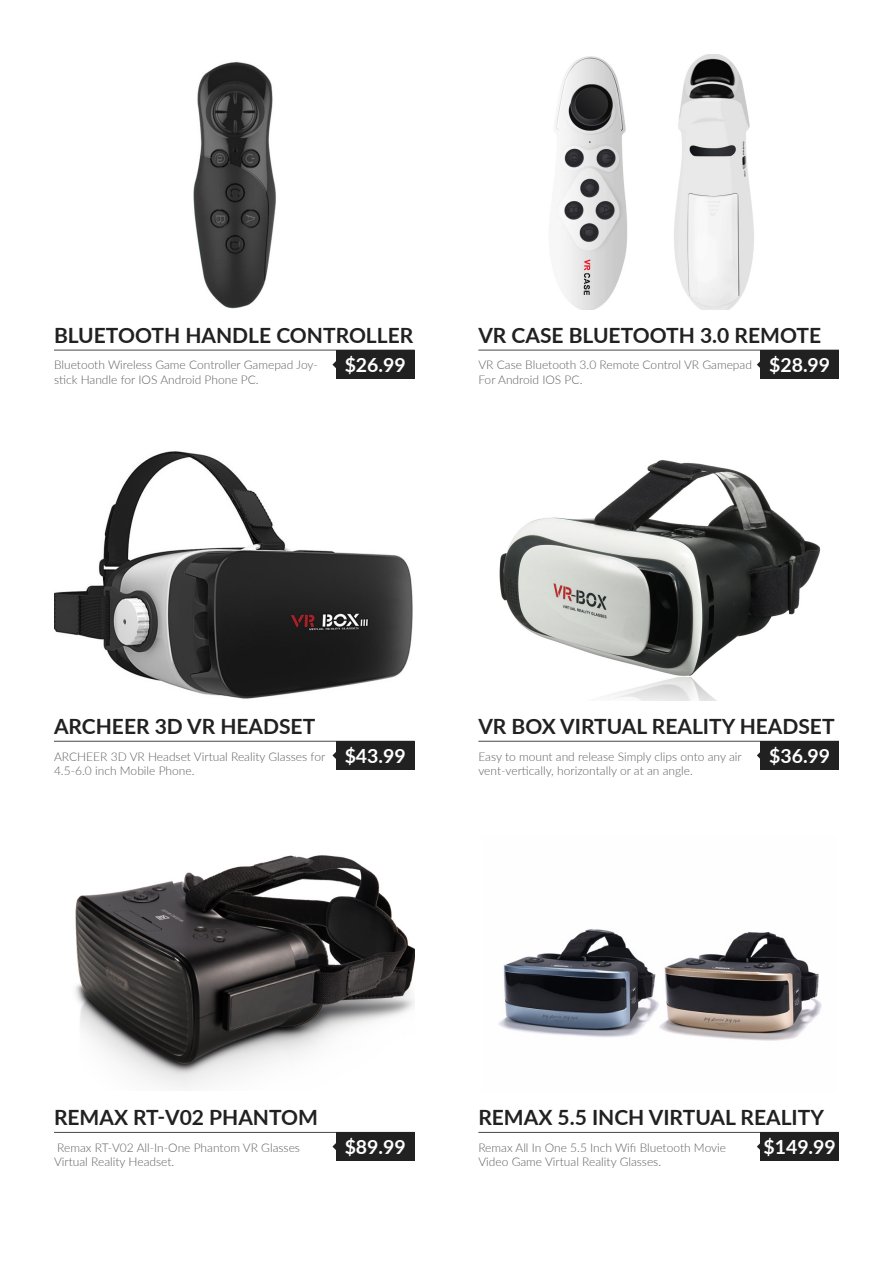
<style>
.page{position:relative;width:893px;height:1263px;background:#fff}
.page>*{position:absolute;margin:0;border:0;box-sizing:border-box;transform-origin:0 0}
.t1{font:700 21px "Lato";color:#212121}
.t2{font:700 19.5px "Lato";color:#fff}
.t3{font:300 12px/14.4px "Lato";color:#605f64}
</style>
<div class="page">
<hr style="left:54px;top:350px;width:361px;height:1px;background:#45474c">
<hr style="left:478px;top:350px;width:361px;height:1px;background:#45474c">
<img style="left:193px;top:62px;width:83px;height:246px">
<img style="left:556px;top:54px;width:198px;height:255px">
<hr style="left:54px;top:741px;width:361px;height:1px;background:#45474c">
<hr style="left:54px;top:1132px;width:361px;height:1px;background:#45474c">
<hr style="left:478px;top:741px;width:361px;height:1px;background:#45474c">
<hr style="left:478px;top:1132px;width:361px;height:1px;background:#45474c">
<img style="left:54px;top:451px;width:359px;height:248px">
<img style="left:75px;top:855px;width:340px;height:233px">
<img style="left:499px;top:460px;width:322px;height:240px">
<img style="left:498px;top:929px;width:324px;height:112px">
<div style="left:336px;top:350px;width:79px;height:29px;background:#212121"></div>
<div style="left:760px;top:350px;width:79px;height:29px;background:#212121"></div>
<div style="left:760px;top:741px;width:79px;height:29px;background:#212121"></div>
<div style="left:760px;top:1132px;width:79px;height:29px;background:#212121"></div>
<div style="left:336px;top:741px;width:79px;height:29px;background:#212121"></div>
<div style="left:336px;top:1132px;width:79px;height:29px;background:#212121"></div>
<svg style="left:332px;top:361px;width:4px;height:7px"></svg>
<svg style="left:757px;top:361px;width:3px;height:7px"></svg>
<svg style="left:757px;top:752px;width:3px;height:7px"></svg>
<svg style="left:757px;top:1143px;width:3px;height:7px"></svg>
<svg style="left:332px;top:752px;width:4px;height:7px"></svg>
<svg style="left:332px;top:1143px;width:4px;height:7px"></svg>
<p class="t1" style="left:54px;top:320px;width:361px">BLUETOOTH HANDLE CONTROLLER</p>
<p class="t1" style="left:478px;top:320px;width:344px">VR CASE BLUETOOTH 3.0 REMOTE</p>
<p class="t3" style="left:54px;top:357px;width:266px">Bluetooth Wireless Game Controller Gamepad Joy&shy;stick Handle for IOS Android Phone PC.</p>
<p class="t3" style="left:478px;top:357px;width:275px">VR Case Bluetooth 3.0 Remote Control VR Gamepad<br>For Android IOS PC.</p>
<p class="t2" style="left:345px;top:351px;width:63px">$26.99</p>
<p class="t2" style="left:769px;top:351px;width:63px">$28.99</p>
<p class="t1" style="left:54px;top:711px;width:263px">ARCHEER 3D VR HEADSET</p>
<p class="t3" style="left:54px;top:749px;width:273px">ARCHEER 3D VR Headset Virtual Reality Glasses for<br>4.5-6.0 inch Mobile Phone.</p>
<p class="t2" style="left:345px;top:742px;width:63px">$43.99</p>
<p class="t1" style="left:478px;top:711px;width:358px">VR BOX VIRTUAL REALITY HEADSET</p>
<p class="t3" style="left:478px;top:749px;width:265px">Easy to mount and release Simply clips onto any air vent-vertically, horizontally or at an angle.</p>
<p class="t2" style="left:769px;top:742px;width:63px">$36.99</p>
<p class="t1" style="left:54px;top:1102px;width:266px">REMAX RT-V02 PHANTOM</p>
<p class="t3" style="left:54px;top:1140px;width:248px">Remax RT-V02 All-In-One Phantom VR Glasses<br>Virtual Reality Headset.</p>
<p class="t2" style="left:345px;top:1133px;width:63px">$89.99</p>
<p class="t1" style="left:478px;top:1102px;width:347px">REMAX 5.5 INCH VIRTUAL REALITY</p>
<p class="t3" style="left:478px;top:1140px;width:249px">Remax All In One 5.5 Inch Wifi Bluetooth Movie<br>Video Game Virtual Reality Glasses.</p>
<p class="t2" style="left:763px;top:1133px;width:74px">$149.99</p>
</div>
